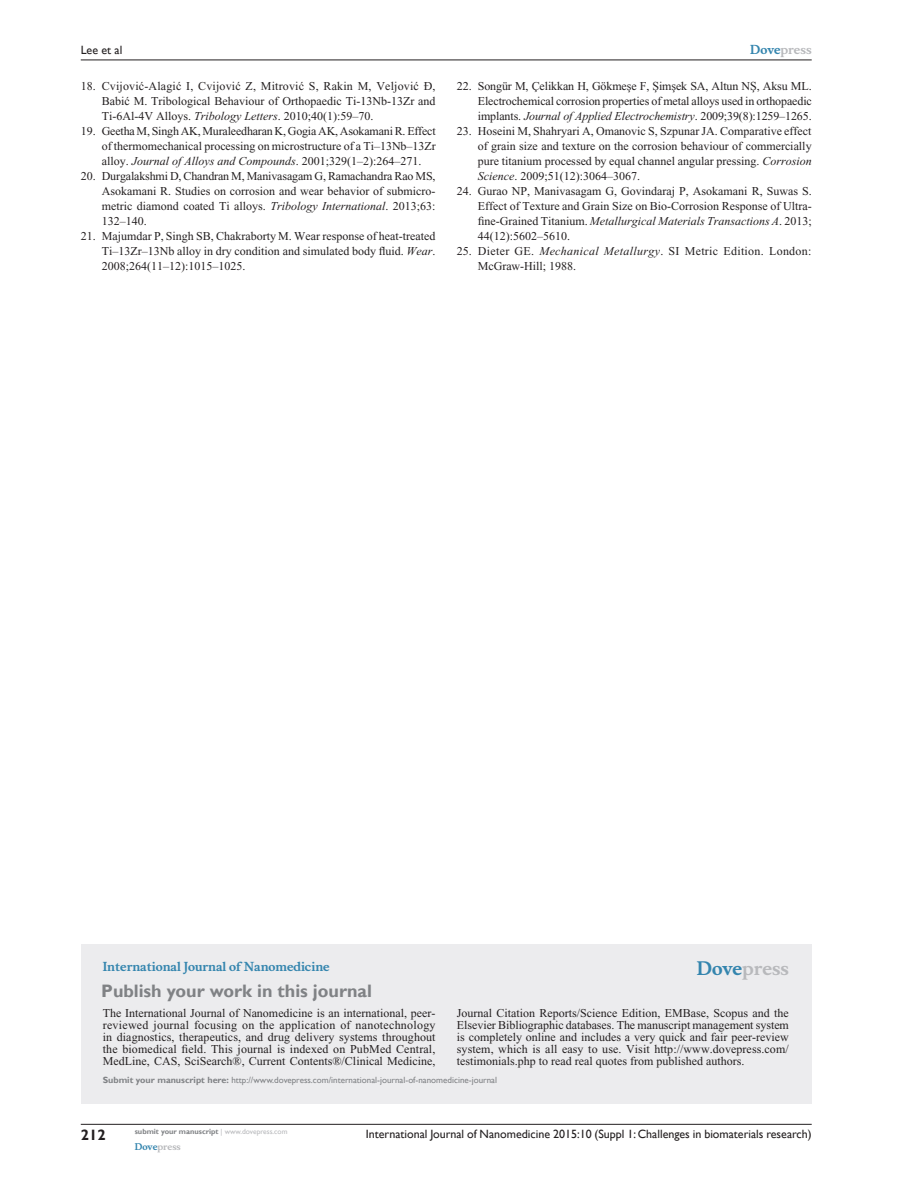
<style>
.page{position:relative;width:918px;height:1188px;background:#fff}
.page>*{position:absolute;margin:0;border:0;box-sizing:border-box;transform-origin:0 0}
.PromBx-H1{font:700 18px "Gill Sans";color:#808285}
.PromBx-Brand{font:700 18px "Musee";color:#b8b9bc}
.t1{font:700 15px "Gill Sans";color:#231f20}
.RefNL2{font:12px/15px "Times New Roman";color:#231f20;text-align:justify}
.PromBx-Tx{font:12px/12px "Times New Roman";color:#231f20;text-align:justify}
.t2{font:12px "Gill Sans";color:#231f20}
.RefNL2-2{font:12px/15px "Times New Roman";letter-spacing:.025em;color:#231f20}
.PromBx-JrnlName{font:700 12px "Musee";color:#3485ae}
.t3{font:700 12px "Musee";color:#b8b9bc}
.PromBx-SubmitMssWebA{font:9px "Gill Sans";color:#808285}
.t4{font:700 9px "Musee";color:#b8b9bc}
.t5{font:700 7.5px "Gill Sans";color:#808285}
.s1{font-style:inherit}
.s2{font-style:italic}
.s3{color:#3485ae}
.s4{font-weight:700}
.s5{font-weight:400;color:#b8b9bc}
</style>
<div class="page">
<div style="left:81px;top:944px;width:731px;height:159px;background:#ececee"></div>
<hr style="left:81px;top:1124px;width:731px;height:1px;background:#231f20">
<hr style="left:81px;top:60px;width:731px;height:1px;background:#231f20">
<p class="t2" style="left:81px;top:43px;width:43px">Lee et al</p>
<p class="RefNL2" style="left:102px;top:79px;width:335px;text-indent:-21px">18. Cvijovi<span class="s1">ć</span>-Alagi<span class="s1">ć</span> I, Cvijovi<span class="s1">ć</span> Z, Mitrovi<span class="s1">ć</span> S, Rakin M, Veljovi<span class="s1">ć</span> Đ, Babi<span class="s1">ć</span> M. Tribological Behaviour of Orthopaedic Ti-13Nb-13Zr and Ti-6Al-4V Alloys. <span class="s2">Tribology Letters</span>. 2010;40(1):59–70.</p>
<p class="RefNL2" style="left:102px;top:124px;width:336px;text-indent:-21px">19. Geetha M, Singh AK, Muraleedharan K, Gogia AK, Asokamani R. Effect of thermomechanical processing on microstructure of a Ti–13Nb–13Zr alloy. <span class="s2">Journal of Alloys and Compounds</span>. 2001;329(1–2):264–271.</p>
<p class="RefNL2" style="left:102px;top:169px;width:335px;text-indent:-21px">20. Durgalakshmi D, Chandran M, Manivasagam G, Ramachandra Rao MS, Asokamani R. Studies on corrosion and wear behavior of submicro&shy;metric diamond coated Ti alloys. <span class="s2">Tribology International</span>. 2013;63:<br>132–140.</p>
<p class="RefNL2" style="left:102px;top:229px;width:335px;text-indent:-21px">21. Majumdar P, Singh SB, Chakraborty M. Wear response of heat-treated Ti–13Zr–13Nb alloy in dry condition and simulated body fluid. <span class="s2">Wear</span>.<br>2008;264(11–12):1015–1025.</p>
<p class="t3" style="left:750px;top:43px;width:63px"><span class="s3">Dove</span>press</p>
<p class="RefNL2" style="left:478px;top:79px;width:336px;text-indent:-21px">22. Songür M, Çelikkan H, Gökme<span class="s1">ş</span>e F, <span class="s1">Ş</span>im<span class="s1">ş</span>ek SA, Altun N<span class="s1">Ş</span>, Aksu ML.<br>Electrochemical corrosion properties of metal alloys used in orthopaedic implants. <span class="s2">Journal of Applied Electrochemistry</span>. 2009;39(8):1259–1265.</p>
<p class="RefNL2" style="left:478px;top:124px;width:335px;text-indent:-21px">23. Hoseini M, Shahryari A, Omanovic S, Szpunar JA. Comparative effect of grain size and texture on the corrosion behaviour of commercially pure titanium processed by equal channel angular pressing. <span class="s2">Corrosion Science</span>. 2009;51(12):3064–3067.</p>
<p class="RefNL2" style="left:478px;top:184px;width:335px;text-indent:-21px">24. Gurao NP, Manivasagam G, Govindaraj P, Asokamani R, Suwas S.<br>Effect of Texture and Grain Size on Bio-Corrosion Response of Ultra&shy;fine-Grained Titanium. <span class="s2">Metallurgical Materials Transactions A</span>. 2013; 44(12):5602–5610.</p>
<p class="RefNL2-2" style="left:478px;top:244px;width:335px;text-indent:-21px">25. Dieter GE. <span class="s2">Mechanical Metallurgy</span>. SI Metric Edition. London:<br>McGraw-Hill; 1988.</p>
<p class="PromBx-JrnlName" style="left:103px;top:959px;width:228px">International Journal of Nanomedicine</p>
<p class="PromBx-H1" style="left:101px;top:980px;width:272px">Publish your work in this journal</p>
<p class="PromBx-Brand" style="left:697px;top:958px;width:94px"><span class="s3">Dove</span>press</p>
<p class="PromBx-Tx" style="left:103px;top:1007px;width:334px">The International Journal of Nanomedicine is an international, peer&shy;reviewed journal focusing on the application of nanotechnology in diagnostics, therapeutics, and drug delivery systems throughout the biomedical field. This journal is indexed on PubMed Central, MedLine, CAS, SciSearch®, Current Contents®/Clinical Medicine,</p>
<p class="PromBx-Tx" style="left:457px;top:1007px;width:334px">Journal Citation Reports/Science Edition, EMBase, Scopus and the Elsevier Bibliographic databases. The manuscript management system is completely online and includes a very quick and fair peer-review system, which is all easy to use. Visit http://www.dovepress.com/ testimonials.php to read real quotes from published authors.</p>
<p class="PromBx-SubmitMssWebA" style="left:103px;top:1075px;width:396px"><span class="s4">Submit your manuscript here:</span> http://www.dovepress.com/international-journal-of-nanomedicine-journal</p>
<p class="t1" style="left:81px;top:1126px;width:26px">212</p>
<p class="t5" style="left:135px;top:1127px;width:154px">submit your manuscript <span class="s5">| www.dovepress.com</span></p>
<p class="t4" style="left:135px;top:1141px;width:48px"><span class="s3">Dove</span>press</p>
<p class="t2" style="left:366px;top:1127px;width:447px">International Journal of Nanomedicine 2015:10 (Suppl 1: Challenges in biomaterials research)</p>
</div>
